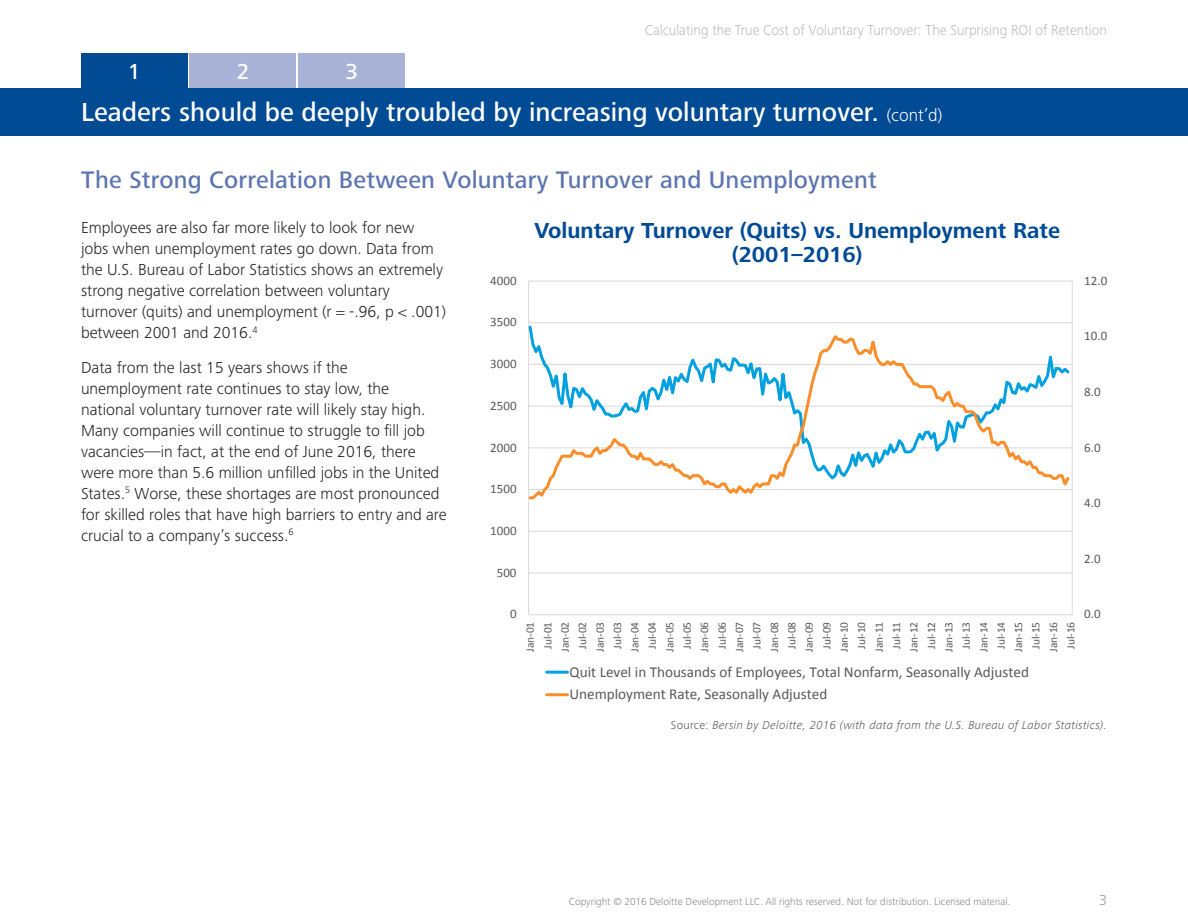
<style>
.page{position:relative;width:1188px;height:918px;background:#fff}
.page>*{position:absolute;margin:0;border:0;box-sizing:border-box;transform-origin:0 0}
.Key_Insight_continue{font:500 27px "Frutiger Next Pro";color:#fff}
.Heading_2{font:500 24.75px "Frutiger Next Pro";letter-spacing:.01em;color:#5c74b0}
.Figure_Title{font:700 22.5px/24px "Frutiger Next Pro";color:#014a94;text-align:center}
.t1{font:500 22.5px "Frutiger Next Pro";color:#fff}
.Body_Text{font:300 16.5px/21px "Frutiger Next Pro";color:#231f20}
.t2{font:15.15px/22.5px "Calibri";color:#595959}
.t3{font:300 15px "Frutiger Next Pro";color:#bbbbbd;scale:.95 1}
.t4{font:300 15px "Frutiger Next Pro";color:#939598}
.t5{font:13.05px "Calibri";letter-spacing:.005em;color:#595959}
.Source_Credit_Line{font:italic 300 12px "Frutiger Next Pro";letter-spacing:.025em;color:#57585a}
.t6{font:11.4px/17.4px "Calibri";color:#595959;text-align:justify}
.t7{font:300 10.5px "Frutiger Next Pro";color:#86888e}
.s1{font-weight:300;font-size:18px}
.s2{font-style:normal}
</style>
<div class="page">
<div style="left:81px;top:53px;width:107px;height:35px;background:#014a94"></div>
<div style="left:298px;top:53px;width:107px;height:35px;background:#a8b2d6"></div>
<div style="left:190px;top:53px;width:106px;height:35px;background:#a8b2d6"></div>
<div style="left:0;top:88px;width:1188px;height:47px;background:#014a94"></div>
<hr style="left:529px;top:573px;width:543px;height:1px;background:#d9d9d9">
<hr style="left:529px;top:531px;width:543px;height:1px;background:#d9d9d9">
<hr style="left:529px;top:322px;width:543px;height:1px;background:#d9d9d9">
<hr style="left:529px;top:281px;width:543px;height:1px;background:#d9d9d9">
<hr style="left:1072px;top:281px;width:1px;height:334px;background:#d9d9d9">
<hr style="left:528px;top:281px;width:1px;height:334px;background:#d9d9d9">
<hr style="left:529px;top:614px;width:543px;height:1px;background:#d9d9d9">
<svg style="left:529px;top:329px;width:543px;height:172px"></svg>
<hr style="left:547px;top:671px;width:20px;height:3px;background:#00a1de">
<hr style="left:547px;top:693px;width:20px;height:3px;background:#f98e2b">
<h3 class="t1" style="left:128px;top:58px;width:14px">1</h3>
<h3 class="t1" style="left:237px;top:58px;width:14px">2</h3>
<h3 class="t1" style="left:345px;top:58px;width:14px">3</h3>
<p class="t3" style="left:645px;top:22px;width:488px">Calculating the True Cost of Voluntary Turnover: The Surprising ROI of Retention</p>
<p class="Key_Insight_continue" style="left:81px;top:97px;width:863px">Leaders should be deeply troubled by increasing voluntary turnover. <span class="s1">(cont’d)</span></p>
<p class="Heading_2" style="left:81px;top:165px;width:797px">The Strong Correlation Between Voluntary Turnover and Unemployment</p>
<p class="Body_Text" style="left:81px;top:217px;width:367px">Employees are also far more likely to look for new<br>jobs when unemployment rates go down. Data from the U.S. Bureau of Labor Statistics shows an extremely strong negative correlation between voluntary turnover (quits) and unemployment (r = -.96, p &lt; .001) between 2001 and 2016.<sup>4</sup></p>
<p class="Body_Text" style="left:81px;top:357px;width:367px">Data from the last 15 years shows if the unemployment rate continues to stay low, the national voluntary turnover rate will likely stay high.<br>Many companies will continue to struggle to fill job vacancies—in fact, at the end of June 2016, there were more than 5.6 million unfilled jobs in the United States.<sup>5</sup> Worse, these shortages are most pronounced for skilled roles that have high barriers to entry and are crucial to a company’s success.<sup>6</sup></p>
<p class="t5" style="left:490px;top:271px;width:28px">4000</p>
<p class="t5" style="left:490px;top:313px;width:28px">3500</p>
<p class="t5" style="left:490px;top:355px;width:28px">3000</p>
<p class="t5" style="left:490px;top:396px;width:28px">2500</p>
<p class="t5" style="left:490px;top:438px;width:28px">2000</p>
<p class="t5" style="left:490px;top:480px;width:28px">1500</p>
<p class="t5" style="left:490px;top:522px;width:28px">1000</p>
<p class="t5" style="left:497px;top:563px;width:21px">500</p>
<p class="Figure_Title" style="left:534px;top:218px;width:527px">Voluntary Turnover (Quits) vs. Unemployment Rate (2001–2016)</p>
<p class="t5" style="left:1084px;top:271px;width:25px">12.0</p>
<p class="t5" style="left:1084px;top:327px;width:25px">10.0</p>
<p class="t5" style="left:1084px;top:383px;width:18px">8.0</p>
<p class="t5" style="left:1084px;top:438px;width:18px">6.0</p>
<p class="t5" style="left:1084px;top:494px;width:18px">4.0</p>
<p class="t5" style="left:1084px;top:549px;width:18px">2.0</p>
<p class="t5" style="left:510px;top:605px;width:8px">0</p>
<p class="t6" style="left:521px;top:652px;width:32px;rotate:-90deg">Jan-01<br>Jul-01<br>Jan-02<br>Jul-02<br>Jan-03<br>Jul-03<br>Jan-04<br>Jul-04<br>Jan-05<br>Jul-05<br>Jan-06<br>Jul-06<br>Jan-07<br>Jul-07<br>Jan-08<br>Jul-08<br>Jan-09<br>Jul-09<br>Jan-10<br>Jul-10<br>Jan-11<br>Jul-11<br>Jan-12<br>Jul-12<br>Jan-13<br>Jul-13<br>Jan-14<br>Jul-14<br>Jan-15<br>Jul-15<br>Jan-16<br>Jul-16</p>
<p class="t2" style="left:570px;top:660px;width:461px">Quit Level in Thousands of Employees, Total Nonfarm, Seasonally Adjusted<br>Unemployment Rate, Seasonally Adjusted</p>
<p class="t5" style="left:1084px;top:605px;width:18px">0.0</p>
<p class="Source_Credit_Line" style="left:671px;top:718px;width:438px"><span class="s2">Source:</span> Bersin by Deloitte, 2016 (with data from the U.S. Bureau of Labor Statistics).</p>
<p class="t7" style="left:569px;top:896px;width:443px">Copyright © 2016 Deloitte Development LLC. All rights reserved. Not for distribution. Licensed material.</p>
<p class="t4" style="left:1099px;top:891px;width:9px">3</p>
</div>
